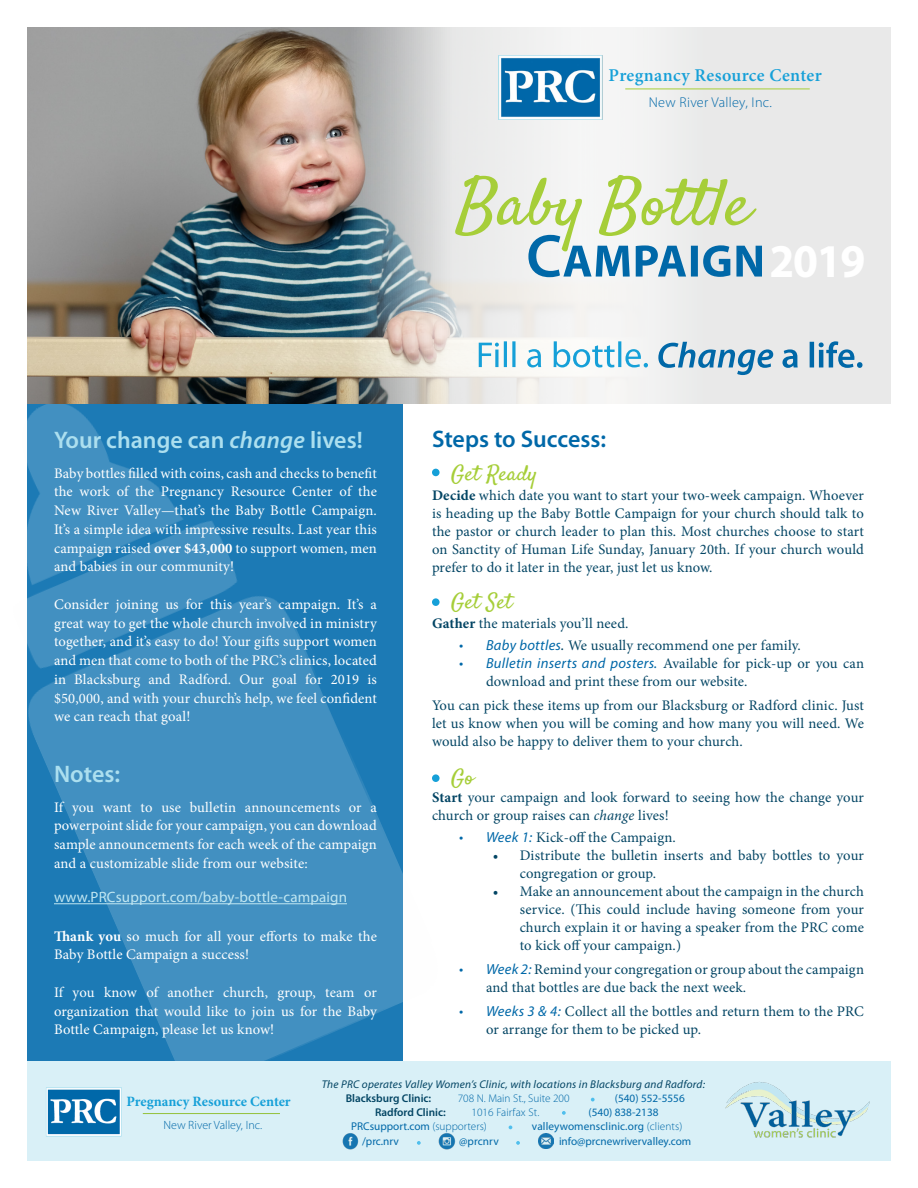
<style>
.page{position:relative;width:918px;height:1188px;background:#fff}
.page>*{position:absolute;margin:0;border:0;box-sizing:border-box;transform-origin:0 0}
.t1{font:700 47.25px "Myriad Pro";color:#fff;scale:.95 1}
.t2{font:700 46.8px "Myriad Pro";color:#fff;scale:.96 1}
.t3{font:600 24px "Myriad Pro";color:#acdfef}
.t4{font:600 24px "Myriad Pro";color:#0068a8}
.t5{font:21.3px "Satisfy";color:#a6ce39;scale:1.05 1}
.t6{font:600 18px "Minion Pro";letter-spacing:.02em;color:#16a0d8}
.t7{font:15px "Myriad Pro";letter-spacing:.01em;color:#c1e7f2}
.t8{font:14.7px/18px "Minion Pro";letter-spacing:.005em;color:#034564}
.t9{font:14.7px/18.8px "Minion Pro";letter-spacing:.005em;color:#fff;text-align:justify}
.t10{font:700 14.25px "Minion Pro";letter-spacing:-.005em;color:#16a0d8}
.t11{font:300 14.25px "Myriad Pro";letter-spacing:.02em;color:#0068a8}
.t12{font:300 12px "Myriad Pro";color:#0068a8}
.t13{font:11.25px "Myriad Pro";color:#0068a8}
.t14{font:italic 11.25px "Myriad Pro";letter-spacing:.02em;color:#034564}
.t15{font:300 11.25px "Myriad Pro";color:#0068a8}
.t16{font:600 11.25px "Myriad Pro";color:#034564}
.s1{font-style:italic}
.s2{font-weight:700}
.s3{font-family:"Myriad Pro";font-style:italic;color:#0068a8}
.s4{font-family:"Myriad Pro";font-style:italic}
.s5{font-weight:300}
</style>
<div class="page">
<img style="left:27px;top:404px;width:413px;height:657px">
<div style="left:27px;top:1061px;width:864px;height:100px;background:#d9f0f7"></div>
<hr style="left:54px;top:903px;width:293px;height:1px;background:#c1e7f2">
<div style="left:432px;top:469px;width:8px;height:7px;background:#16a0d8;border-radius:50%"></div>
<div style="left:432px;top:598px;width:8px;height:8px;background:#16a0d8;border-radius:50%"></div>
<div style="left:432px;top:774px;width:8px;height:8px;background:#16a0d8;border-radius:50%"></div>
<img style="left:47px;top:1088px;width:75px;height:48px">
<hr style="left:143px;top:1113px;width:137px;height:1px;background:#93c139">
<img style="left:726px;top:1082px;width:144px;height:56px">
<svg style="left:591px;top:1098px;width:4px;height:3px"></svg>
<svg style="left:562px;top:1111px;width:4px;height:4px"></svg>
<img style="left:343px;top:1133px;width:16px;height:16px">
<img style="left:439px;top:1133px;width:16px;height:16px">
<svg style="left:417px;top:1141px;width:4px;height:4px"></svg>
<img style="left:539px;top:1134px;width:14px;height:14px">
<svg style="left:516px;top:1141px;width:4px;height:4px"></svg>
<img style="left:27px;top:27px;width:621px;height:377px">
<svg style="left:352px;top:27px;width:539px;height:376px;fill:#e9e9e9"></svg>
<img style="left:499px;top:56px;width:103px;height:64px">
<hr style="left:625px;top:89px;width:185px;height:1px;background:#a6ce39">
<svg style="left:658px;top:341px;width:204px;height:34px;background:#abc6d8"></svg>
<svg style="left:479px;top:341px;width:169px;height:26px"></svg>
<svg style="left:455px;top:175px;width:307px;height:102px"></svg>
<p class="t6" style="left:609px;top:63px;width:215px">Pregnancy Resource Center</p>
<p class="t11" style="left:649px;top:94px;width:125px">New River Valley, Inc.</p>
<p class="t2" style="left:771px;top:229px;width:103px">2018</p>
<p class="t1" style="left:770px;top:230px;width:102px">2019</p>
<p class="t3" style="left:54px;top:425px;width:310px">Your change can <span class="s1">change</span> lives!</p>
<p class="t9" style="left:54px;top:464px;width:324px">Baby bottles filled with coins, cash and checks to benefit the work of the Pregnancy Resource Center of the New River Valley—that’s the Baby Bottle Campaign.<br>It’s a simple idea with impressive results. Last year this campaign raised <span class="s2">over $43,000</span> to support women, men and babies in our community!</p>
<p class="t9" style="left:54px;top:595px;width:324px">Consider joining us for this year’s campaign. It’s a great way to get the whole church involved in ministry together, and it’s easy to do! Your gifts support women and men that come to both of the PRC’s clinics, located in Blacksburg and Radford. Our goal for 2019 is $50,000, and with your church’s help, we feel confident we can reach that goal!</p>
<p class="t3" style="left:54px;top:759px;width:68px">Notes:</p>
<p class="t9" style="left:54px;top:798px;width:324px">If you want to use bulletin announcements or a powerpoint slide for your campaign, you can download sample announcements for each week of the campaign and a customizable slide from our website:</p>
<p class="t7" style="left:54px;top:888px;width:295px">www.PRCsupport.com/baby-bottle-campaign</p>
<p class="t9" style="left:54px;top:927px;width:324px"><span class="s2">Thank you</span> so much for all your efforts to make the<br>Baby Bottle Campaign a success!</p>
<p class="t9" style="left:54px;top:983px;width:324px">If you know of another church, group, team or organization that would like to join us for the Baby Bottle Campaign, please let us know!</p>
<p class="t4" style="left:432px;top:424px;width:176px">Steps to Success:</p>
<p class="t5" style="left:451px;top:460px;width:83px">Get Ready</p>
<p class="t8" style="left:432px;top:486px;width:434px;text-align:justify"><span class="s2">Decide</span> which date you want to start your two-week campaign. Whoever is heading up the Baby Bottle Campaign for your church should talk to the pastor or church leader to plan this. Most churches choose to start on Sanctity of Human Life Sunday, January 20th. If your church would prefer to do it later in the year, just let us know.</p>
<p class="t5" style="left:451px;top:588px;width:60px">Get Set</p>
<p class="t8" style="left:432px;top:614px;width:198px"><span class="s2">Gather</span> the materials you’ll need.</p>
<p class="t8" style="left:459px;top:637px;width:343px"><span class="s3">• Baby bottles</span><span class="s4">.</span> We usually recommend one per family.</p>
<p class="t8" style="left:486px;top:655px;width:380px;text-indent:-27px"><span class="s3">• Bulletin inserts and posters.</span> Available for pick-up or you can download and print these from our website.</p>
<p class="t8" style="left:432px;top:697px;width:434px;text-align:justify">You can pick these items up from our Blacksburg or Radford clinic. Just let us know when you will be coming and how many you will need. We would also be happy to deliver them to your church.</p>
<p class="t5" style="left:451px;top:764px;width:23px">Go</p>
<p class="t8" style="left:432px;top:788px;width:434px"><span class="s2">Start</span> your campaign and look forward to seeing how the change your church or group raises can <span class="s1">change</span> lives!</p>
<p class="t8" style="left:459px;top:829px;width:218px"><span class="s3">• Week 1:</span> Kick-off the Campaign.</p>
<p class="t8" style="left:520px;top:847px;width:346px;text-indent:-27px">• Distribute the bulletin inserts and baby bottles to your congregation or group.</p>
<p class="t8" style="left:520px;top:883px;width:346px;text-align:justify;text-indent:-27px">• Make an announcement about the campaign in the church service. (This could include having someone from your church explain it or having a speaker from the PRC come to kick off your campaign.)</p>
<p class="t8" style="left:486px;top:961px;width:380px;text-indent:-27px"><span class="s3">• Week 2:</span> Remind your congregation or group about the campaign and that bottles are due back the next week.</p>
<p class="t8" style="left:486px;top:1003px;width:380px;text-indent:-27px"><span class="s3">• Weeks 3 &amp; 4:</span> Collect all the bottles and return them to the PRC or arrange for them to be picked up.</p>
<p class="t10" style="left:126px;top:1091px;width:166px">Pregnancy Resource Center</p>
<p class="t12" style="left:163px;top:1117px;width:100px">New River Valley, Inc.</p>
<p class="t14" style="left:322px;top:1077px;width:385px">The PRC operates Valley Women’s Clinic, with locations in Blacksburg and Radford:</p>
<p class="t16" style="left:346px;top:1091px;width:87px">Blacksburg Clinic:</p>
<p class="t15" style="left:458px;top:1092px;width:113px">708 N. Main St., Suite 200</p>
<p class="t13" style="left:615px;top:1091px;width:71px">(540) 552-5556</p>
<p class="t16" style="left:375px;top:1106px;width:72px">Radford Clinic:</p>
<p class="t15" style="left:471px;top:1106px;width:69px">1016 Fairfax St.</p>
<p class="t13" style="left:589px;top:1106px;width:71px">(540) 838-2138</p>
<p class="t13" style="left:351px;top:1119px;width:137px">PRCsupport.com <span class="s5">(supporters)</span></p>
<p class="t13" style="left:532px;top:1119px;width:152px">valleywomensclinic.org <span class="s5">(clients)</span></p>
<p class="t13" style="left:362px;top:1135px;width:38px">/prc.nrv</p>
<p class="t13" style="left:459px;top:1135px;width:41px">@prcnrv</p>
<p class="t13" style="left:559px;top:1135px;width:134px">info@prcnewrivervalley.com</p>
</div>
